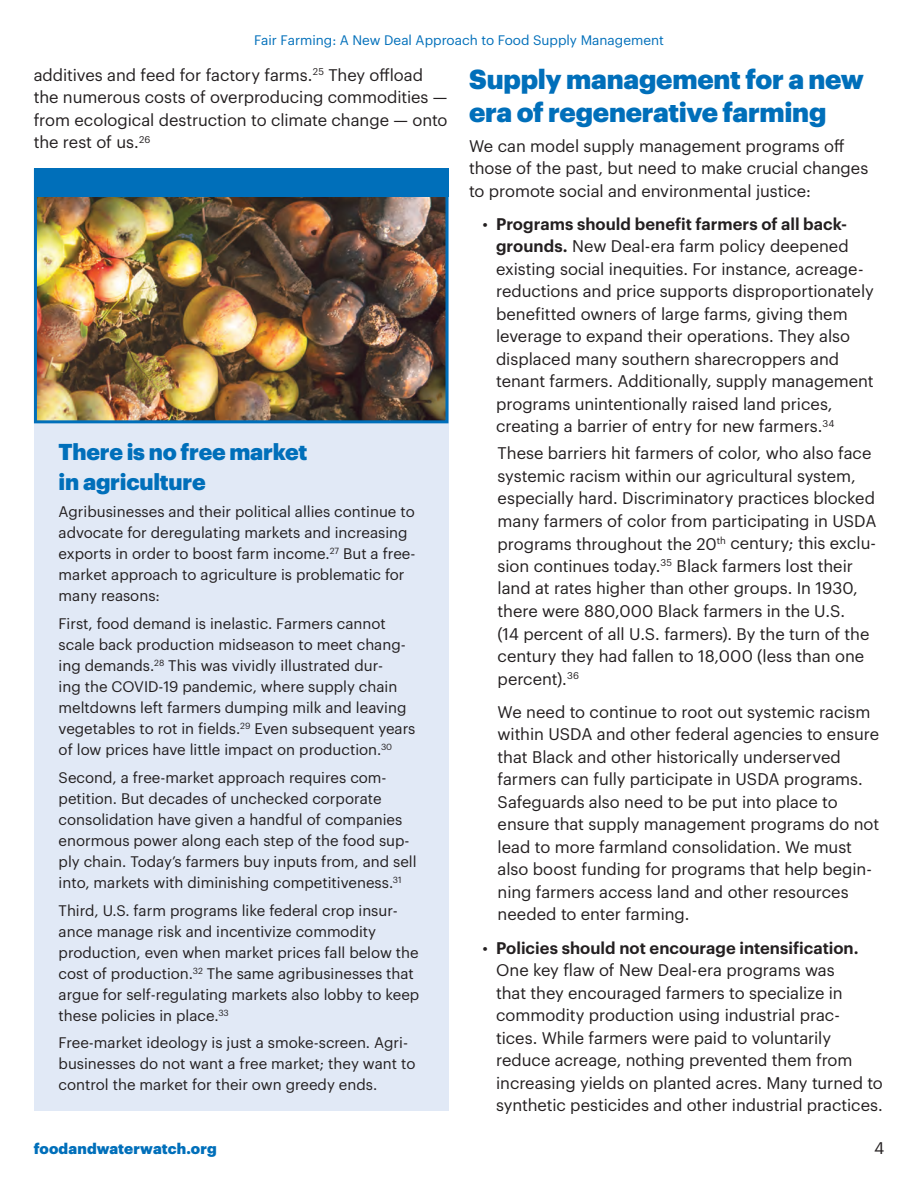
<style>
.page{position:relative;width:918px;height:1188px;background:#fff}
.page>*{position:absolute;margin:0;border:0;box-sizing:border-box;transform-origin:0 0}
.t1{font:900 27px/33px "Graphik";letter-spacing:-.01em;color:#006fba}
.t2{font:900 22.5px/30px "Graphik";letter-spacing:-.01em;color:#006fba}
.t3{font:16.5px/22.5px "Graphik";letter-spacing:-.005em;color:#231f20}
.t4{font:15px/21px "Graphik";color:#231f20}
.t5{font:900 15px "Graphik";letter-spacing:.005em;color:#006fba}
.t6{font:13.5px "Graphik";color:#006fba}
.s1{font-weight:600}
</style>
<div class="page">
<div style="left:34px;top:168px;width:414px;height:943px;background:#e1e9f6"></div>
<img style="left:38px;top:197px;width:406px;height:222px">
<div style="left:34px;top:168px;width:414px;height:255px;border:3px solid #006fba"></div>
<div style="left:34px;top:168px;width:415px;height:29px;background:#006fba"></div>
<p class="t6" style="left:254px;top:30px;width:411px">Fair Farming: A New Deal Approach to Food Supply Management</p>
<p class="t3" style="left:34px;top:62px;width:415px">additives and feed for factory farms.<sup>25</sup> They offload the numerous costs of overproducing commodities — from ecological destruction to climate change — onto the rest of us.<sup>26</sup></p>
<h1 class="t1" style="left:469px;top:61px;width:396px">Supply management for a new era of regenerative farming</h1>
<p class="t3" style="left:469px;top:133px;width:401px">We can model supply management programs off those of the past, but need to make crucial changes to promote social and environmental justice:</p>
<p class="t3" style="left:496px;top:211px;width:379px;text-indent:-13px">• <span class="s1">Programs should benefit farmers of all back&shy;grounds.</span> New Deal-era farm policy deepened existing social inequities. For instance, acreage&shy;reductions and price supports disproportionately benefitted owners of large farms, giving them leverage to expand their operations. They also displaced many southern sharecroppers and tenant farmers. Additionally, supply management programs unintentionally raised land prices, creating a barrier of entry for new farmers.<sup>34</sup></p>
<p class="t3" style="left:498px;top:441px;width:380px">These barriers hit farmers of color, who also face systemic racism within our agricultural system, especially hard. Discriminatory practices blocked many farmers of color from participating in USDA programs throughout the 20<sup>th</sup> century; this exclu&shy;sion continues today.<sup>35</sup> Black farmers lost their land at rates higher than other groups. In 1930, there were 880,000 Black farmers in the U.S.<br>(14 percent of all U.S. farmers). By the turn of the century they had fallen to 18,000 (less than one percent).<sup>36</sup></p>
<p class="t3" style="left:498px;top:699px;width:383px">We need to continue to root out systemic racism within USDA and other federal agencies to ensure that Black and other historically underserved farmers can fully participate in USDA programs.<br>Safeguards also need to be put into place to ensure that supply management programs do not lead to more farmland consolidation. We must also boost funding for programs that help begin&shy;ning farmers access land and other resources needed to enter farming.</p>
<p class="t3" style="left:496px;top:935px;width:388px;text-indent:-13px">• <span class="s1">Policies should not encourage intensification.<br></span>One key flaw of New Deal-era programs was<br>that they encouraged farmers to specialize in commodity production using industrial prac&shy;tices. While farmers were paid to voluntarily reduce acreage, nothing prevented them from increasing yields on planted acres. Many turned to synthetic pesticides and other industrial practices.</p>
<h2 class="t2" style="left:59px;top:434px;width:250px">There is no free market in agriculture</h2>
<p class="t4" style="left:59px;top:500px;width:358px">Agribusinesses and their political allies continue to advocate for deregulating markets and increasing exports in order to boost farm income.<sup>27</sup> But a free&shy;market approach to agriculture is problematic for many reasons:</p>
<p class="t4" style="left:59px;top:612px;width:358px">First, food demand is inelastic. Farmers cannot scale back production midseason to meet chang&shy;ing demands.<sup>28</sup> This was vividly illustrated dur-<br>ing the COVID-19 pandemic, where supply chain meltdowns left farmers dumping milk and leaving vegetables to rot in fields.<sup>29</sup> Even subsequent years of low prices have little impact on production.<sup>30</sup></p>
<p class="t4" style="left:59px;top:766px;width:360px">Second, a free-market approach requires com&shy;petition. But decades of unchecked corporate consolidation have given a handful of companies enormous power along each step of the food sup&shy;ply chain. Today’s farmers buy inputs from, and sell into, markets with diminishing competitiveness.<sup>31</sup></p>
<p class="t4" style="left:59px;top:898px;width:362px">Third, U.S. farm programs like federal crop insur&shy;ance manage risk and incentivize commodity production, even when market prices fall below the cost of production.<sup>32</sup> The same agribusinesses that argue for self-regulating markets also lobby to keep these policies in place.<sup>33</sup></p>
<p class="t4" style="left:59px;top:1031px;width:358px">Free-market ideology is just a smoke-screen. Agri&shy;businesses do not want a free market; they want to control the market for their own greedy ends.</p>
<p class="t5" style="left:34px;top:1136px;width:184px">foodandwaterwatch.org</p>
<p class="t3" style="left:874px;top:1136px;width:12px">4</p>
</div>
